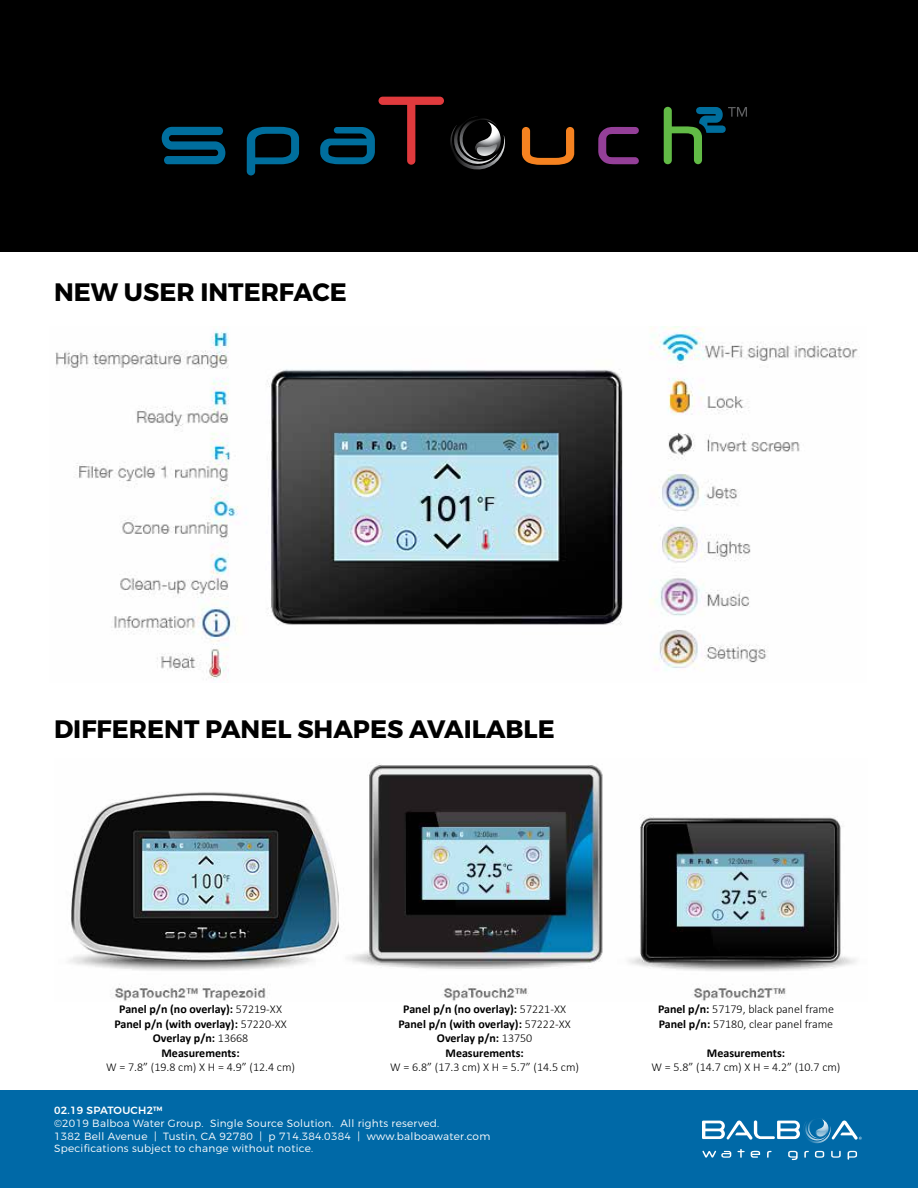
<style>
.page{position:relative;width:918px;height:1188px;background:#fff}
.page>*{position:absolute;margin:0;border:0;box-sizing:border-box;transform-origin:0 0}
.t1{font:700 25.2px "Montserrat";color:#000}
.t2{font:700 12px/14.4px "Calibri";color:#000;text-align:center}
.t3{font:300 12px/14.4px "Calibri";color:#000}
.t4{font:300 10.5px/12.6px "Montserrat";letter-spacing:.025em;color:#fff}
.t5{font:500 10.5px "Montserrat";letter-spacing:.025em;color:#fff}
.s1{font-weight:300}
.s2{font-weight:700}
</style>
<div class="page">
<div style="left:0;top:0;width:918px;height:251px;background:#000"></div>
<div style="left:0;top:1090px;width:918px;height:98px;background:#0069a7"></div>
<svg style="left:702px;top:1118px;width:160px;height:42px"></svg>
<img style="left:55px;top:326px;width:803px;height:354px">
<svg style="left:522px;top:127px;width:52px;height:38px"></svg>
<svg style="left:247px;top:127px;width:52px;height:48px"></svg>
<svg style="left:162px;top:127px;width:63px;height:37px"></svg>
<svg style="left:598px;top:127px;width:41px;height:37px"></svg>
<svg style="left:320px;top:97px;width:185px;height:73px"></svg>
<svg style="left:664px;top:107px;width:83px;height:57px"></svg>
<img style="left:69px;top:763px;width:787px;height:238px">
<h1 class="t1" style="left:54px;top:277px;width:294px">NEW USER INTERFACE</h1>
<h1 class="t1" style="left:54px;top:713px;width:502px">DIFFERENT PANEL SHAPES AVAILABLE</h1>
<p class="t2" style="left:114px;top:1002px;width:174px">Panel p/n (no overlay): <span class="s1">57219-XX<br></span>Panel p/n (with overlay): <span class="s1">57220-XX<br></span>Overlay p/n: <span class="s1">13668<br></span>Measurements:</p>
<p class="t3" style="left:106px;top:1059px;width:191px">W = 7.8” (19.8 cm) X H = 4.9” (12.4 cm)</p>
<p class="t2" style="left:398px;top:1002px;width:174px">Panel p/n (no overlay): <span class="s1">57221-XX<br></span>Panel p/n (with overlay): <span class="s1">57222-XX<br></span>Overlay p/n: <span class="s1">13750<br></span>Measurements:</p>
<p class="t3" style="left:390px;top:1059px;width:191px">W = 6.8” (17.3 cm) X H = 5.7” (14.5 cm)</p>
<p class="t5" style="left:54px;top:1104px;width:110px">02.19 SPATOUCH2™</p>
<p class="t4" style="left:54px;top:1117px;width:438px">©2019 Balboa Water Group. Single Source Solution. All rights reserved.<br>1382 Bell Avenue | Tustin, CA 92780 | p 714.384.0384 | www.balboawater.com<br>Specifications subject to change without notice.</p>
<p class="t3" style="left:658px;top:1002px;width:177px"><span class="s2">Panel p/n:</span> 57179, black panel frame<br><span class="s2">Panel p/n:</span> 57180, clear panel frame</p>
<p class="t2" style="left:707px;top:1045px;width:80px">Measurements:</p>
<p class="t3" style="left:652px;top:1059px;width:191px">W = 5.8” (14.7 cm) X H = 4.2” (10.7 cm)</p>
</div>
